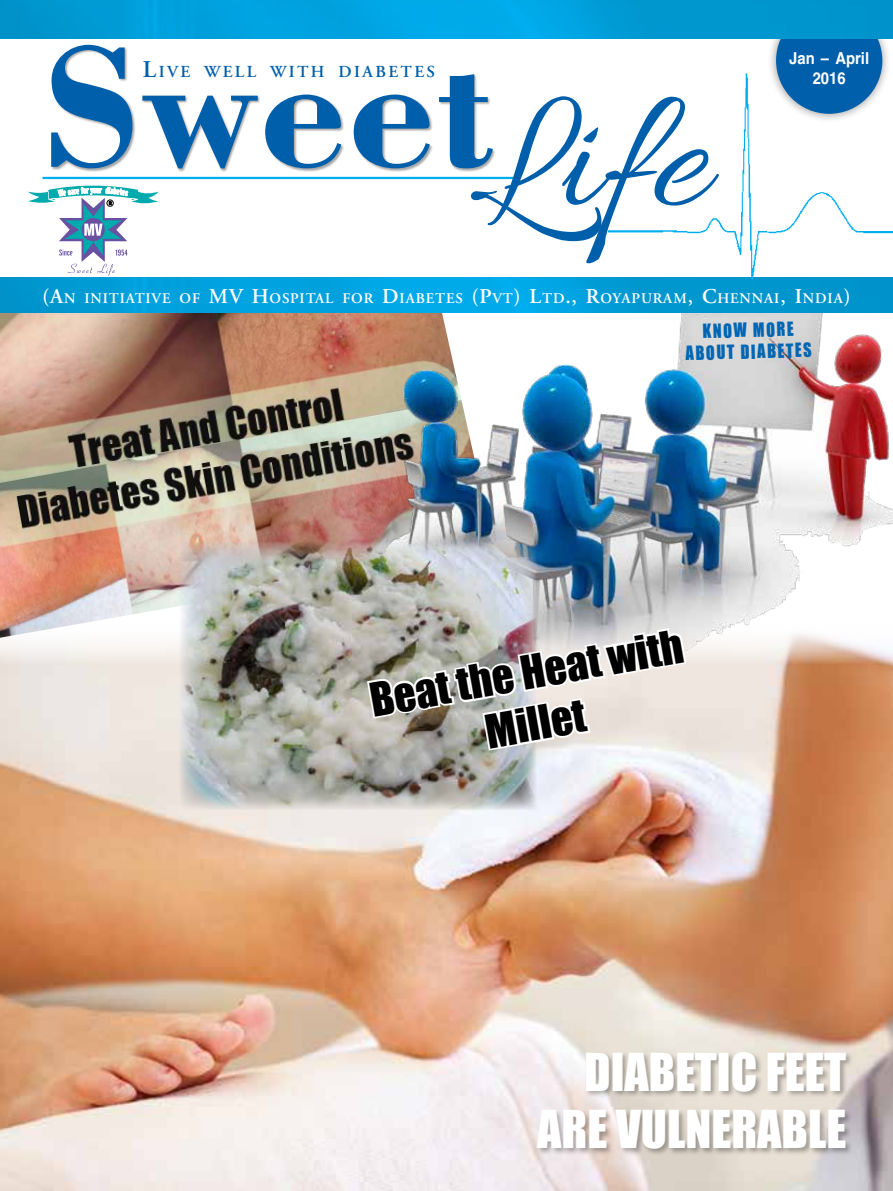
<style>
.page{position:relative;width:893px;height:1191px;background:#fff}
.page>*{position:absolute;margin:0;border:0;box-sizing:border-box;transform-origin:0 0}
.t1{font:700 177px "Bodoni";color:#005fab}
.t2{font:177px "Allura";color:#005fab}
.t3{font:48px/57.6px "Impact";color:#fff;text-align:right}
.t4{font:42.9px/51.4px "Impact";color:#000;text-align:center}
.t5{font:18px/21.6px "Impact";color:#0066b3;text-align:center;scale:.9 1}
.t6{font:600 16.8px "Adobe Garamond";letter-spacing:.145em;color:#005fab}
.t7{font:700 16.5px/19.8px "Helvetica";color:#fff;text-align:center;scale:.9 1}
.t8{font:600 14.7px "Adobe Garamond";letter-spacing:.055em;color:#fff}
.s1{font-size:24px}
.s2{font-size:21px}
</style>
<div class="page">
<img style="left:0;top:313px;width:333px;height:309px">
<img style="left:333px;top:313px;width:560px;height:309px">
<img style="left:0;top:622px;width:893px;height:569px">
<img style="left:0;top:277px;width:893px;height:36px">
<div style="left:767px;top:0;width:124px;height:123px;background:#000;opacity:.4"></div>
<div style="left:776px;top:7px;width:106px;height:107px;background:#005fab;border-radius:50%"></div>
<img style="left:0;top:0;width:893px;height:38px">
<svg style="left:28px;top:185px;width:131px;height:91px"></svg>
<hr style="left:43px;top:177px;width:470px;height:2px;background:#00aeef">
<div style="left:51px;top:45px;width:445px;height:127px;background:#000;opacity:.35"></div>
<img style="left:608px;top:70px;width:285px;height:214px">
<div style="left:535px;top:1051px;width:319px;height:105px;background:#000;opacity:.3"></div>
<img style="left:180px;top:542px;width:356px;height:268px">
<svg style="left:365px;top:623px;width:324px;height:133px"></svg>
<h1 class="t1" style="left:43px;top:-3px;width:454px">Sweet</h1>
<p class="t6" style="left:143px;top:63px;width:104px"><span class="s1">L</span>IVE WELL</p>
<p class="t6" style="left:270px;top:63px;width:166px">WITH DIABETES</p>
<h1 class="t2" style="left:469px;top:59px;width:240px">Life</h1>
<p class="t7" style="left:789px;top:48px;width:90px">Jan – April<br>2016</p>
<p class="t8" style="left:43px;top:290px;width:809px"><span class="s2">(A</span>N INITIATIVE OF <span class="s2">MV H</span>OSPITAL FOR <span class="s2">D</span>IABETES <span class="s2">(P</span>VT<span class="s2">) L</span>TD<span class="s2">., R</span>OYAPURAM<span class="s2">, C</span>HENNAI<span class="s2">, I</span>NDIA<span class="s2">)</span></p>
<p class="t5" style="left:685px;top:320px;width:142px;rotate:-1deg">KNOW MORE<br>ABOUT DIABETES</p>
<h3 class="t4" style="left:366px;top:673px;width:318px;rotate:-10deg">BEAT THE HEAT WITH<br>MILLET</h3>
<h2 class="t3" style="left:537px;top:1042px;width:311px">DIABETIC FEET<br>ARE VULNERABLE</h2>
</div>
